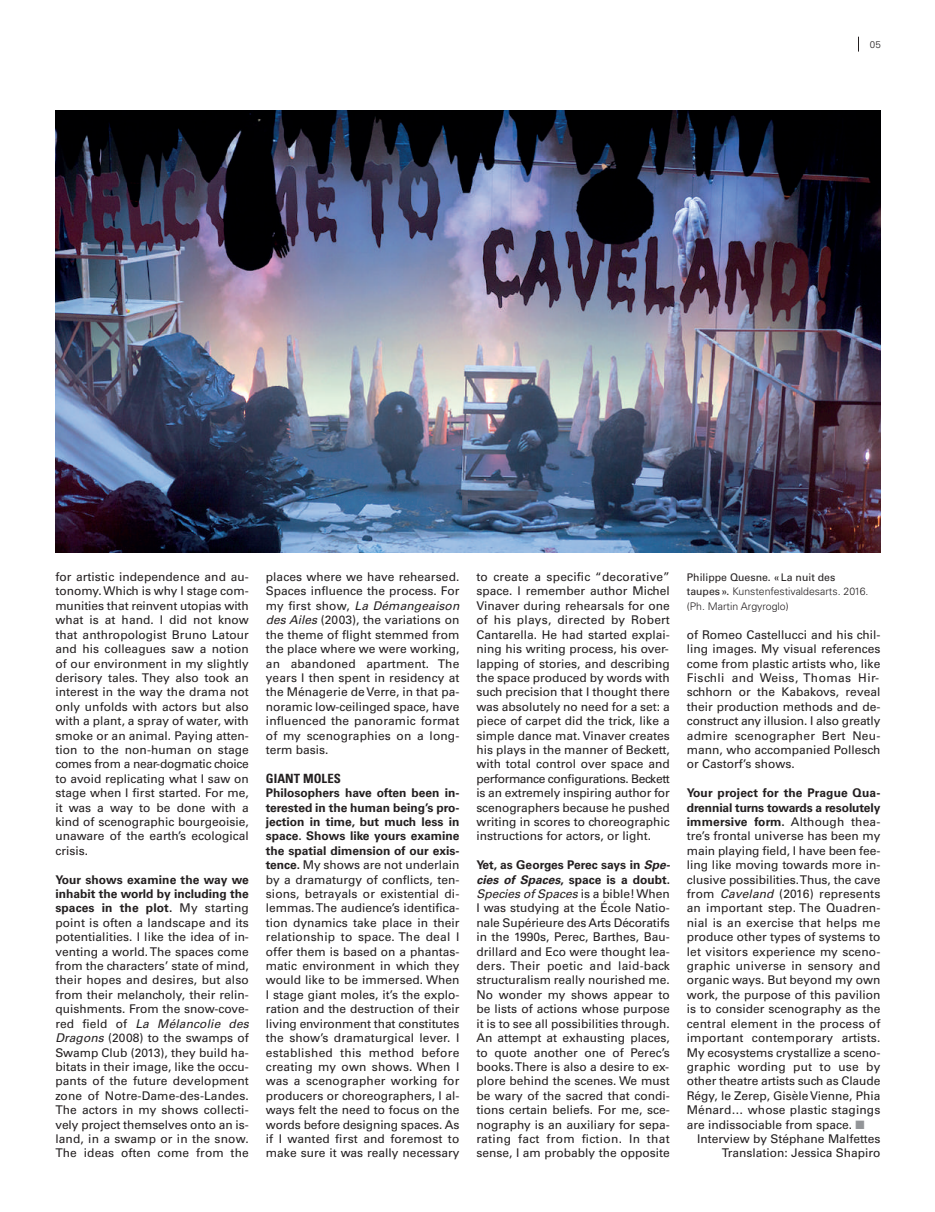
<style>
.page{position:relative;width:935px;height:1212px;background:#fff}
.page>*{position:absolute;margin:0;border:0;box-sizing:border-box;transform-origin:0 0}
.t1{font:700 condensed 12.75px "Univers LT Pro";letter-spacing:.005em;color:#231f20}
.t2{font:12px/14.4px "Univers LT Pro 55 Roman";color:#231f20;text-align:justify}
.t3{font:700 12px/14.4px "Univers LT Pro 65";color:#231f20;text-align:justify}
.t4{font:italic 12px "Univers LT Pro 55";letter-spacing:.01em;color:#231f20}
.t5{font:300 10.5px/14.4px "Univers LT Pro 45";color:#231f20}
.t6{font:10.5px "Univers LT Pro 55 Roman";color:#231f20}
.t7{font:300 9.75px "Univers LT Pro 45";color:#231f20}
.s1{font-family:"Univers LT Pro 55 Roman";font-weight:400}
.s2{font-family:"Univers LT Pro 55 Roman";font-style:normal}
.s3{font-family:"Univers LT Pro 55";font-style:italic}
.s4{font-family:"Univers LT Pro 65";font-weight:700}
.s5{font-style:italic}
.s6{color:#939598}
</style>
<div class="page">
<svg style="left:858px;top:37px;width:1px;height:15px"></svg>
<img style="left:55px;top:111px;width:825px;height:441px">
<p class="t7" style="left:870px;top:41px;width:12px">05</p>
<p class="t2" style="left:55px;top:570px;width:195px">for artistic independence and au&shy;tonomy.Which is why I stage com&shy;munities that reinvent utopias with what is at hand. I did not know that anthropologist Bruno Latour and his colleagues saw a notion of our environment in my slightly derisory tales. They also took an interest in the way the drama not only unfolds with actors but also with a plant, a spray of water, with smoke or an animal. Paying atten&shy;tion to the non-human on stage comes from a near-dogmatic choice to avoid replicating what I saw on stage when I first started. For me, it was a way to be done with a kind of scenographic bourgeoisie, unaware of the earth’s ecological crisis.</p>
<p class="t3" style="left:55px;top:873px;width:195px">Your shows examine the way we inhabit the world by including the spaces in the plot. <span class="s1">My starting</span></p>
<p class="t2" style="left:55px;top:916px;width:195px">point is often a landscape and its potentialities. I like the idea of in&shy;venting a world.The spaces come from the characters’ state of mind, their hopes and desires, but also from their melancholy, their relin&shy;quishments. From the snow-cove-</p>
<p class="t4" style="left:55px;top:1019px;width:195px"><span class="s2">red field of</span> La Mélancolie des</p>
<p class="t2" style="left:55px;top:1031px;width:195px"><span class="s3">Dragons</span> (2008) to the swamps of Swamp Club (2013), they build ha&shy;bitats in their image, like the occu&shy;pants of the future development zone of Notre-Dame-des-Landes.<br>The actors in my shows collecti&shy;vely project themselves onto an is&shy;land, in a swamp or in the snow.<br>The ideas often come from the</p>
<p class="t2" style="left:266px;top:570px;width:195px">places where we have rehearsed.<br>Spaces influence the process. For</p>
<p class="t4" style="left:266px;top:601px;width:195px"><span class="s2">my first show,</span> La Démangeaison</p>
<p class="t2" style="left:266px;top:614px;width:195px"><span class="s3">des Ailes</span> (2003), the variations on the theme of flight stemmed from the place where we were working, an abandoned apartment. The years I then spent in residency at the Ménagerie de Verre, in that pa&shy;noramic low-ceilinged space, have influenced the panoramic format of my scenographies on a long&shy;term basis.</p>
<p class="t1" style="left:266px;top:773px;width:77px">GIANT MOLES</p>
<p class="t3" style="left:266px;top:786px;width:195px">Philosophers have often been in&shy;terested in the human being’s pro&shy;jection in time, but much less in space. Shows like yours examine the spatial dimension of our exis-</p>
<p class="t2" style="left:266px;top:858px;width:195px"><span class="s4">tence.</span> My shows are not underlain by a dramaturgy of conflicts, ten&shy;sions, betrayals or existential di&shy;lemmas.The audience’s identifica&shy;tion dynamics take place in their relationship to space. The deal I offer them is based on a phantas&shy;matic environment in which they would like to be immersed. When I stage giant moles, it’s the explo&shy;ration and the destruction of their living environment that constitutes the show’s dramaturgical lever. I established this method before creating my own shows. When I was a scenographer working for producers or choreographers, I al&shy;ways felt the need to focus on the words before designing spaces. As if I wanted first and foremost to make sure it was really necessary</p>
<p class="t2" style="left:476px;top:570px;width:195px">to create a specific “decorative” space. I remember author Michel Vinaver during rehearsals for one of his plays, directed by Robert Cantarella. He had started explai&shy;ning his writing process, his over&shy;lapping of stories, and describing the space produced by words with such precision that I thought there was absolutely no need for a set: a piece of carpet did the trick, like a simple dance mat. Vinaver creates his plays in the manner of Beckett, with total control over space and performance configurations. Beckett is an extremely inspiring author for scenographers because he pushed writing in scores to choreographic instructions for actors, or light.</p>
<p class="t3" style="left:476px;top:858px;width:195px">Yet, as Georges Perec says in <span class="s5">Spe&shy;cies of Spaces</span>, space is a doubt.</p>
<p class="t4" style="left:476px;top:889px;width:195px">Species of Spaces <span class="s2">is a bible!When</span></p>
<p class="t2" style="left:476px;top:902px;width:195px">I was studying at the École Natio&shy;nale Supérieure des Arts Décoratifs in the 1990s, Perec, Barthes, Bau&shy;drillard and Eco were thought lea&shy;ders. Their poetic and laid-back structuralism really nourished me.<br>No wonder my shows appear to be lists of actions whose purpose it is to see all possibilities through.<br>An attempt at exhausting places, to quote another one of Perec’s books.There is also a desire to ex&shy;plore behind the scenes. We must be wary of the sacred that condi&shy;tions certain beliefs. For me, sce&shy;nography is an auxiliary for sepa&shy;rating fact from fiction. In that sense, I am probably the opposite</p>
<p class="t6" style="left:687px;top:573px;width:150px">Philippe Quesne. «La nuit des</p>
<p class="t5" style="left:687px;top:585px;width:183px"><span class="s1">taupes».</span> Kunstenfestivaldesarts. 2016. (Ph. Martin Argyroglo)</p>
<p class="t2" style="left:687px;top:628px;width:195px">of Romeo Castellucci and his chil&shy;ling images. My visual references come from plastic artists who, like Fischli and Weiss, Thomas Hir&shy;schhorn or the Kabakovs, reveal their production methods and de&shy;construct any illusion. I also greatly admire scenographer Bert Neu&shy;mann, who accompanied Pollesch or Castorf’s shows.</p>
<p class="t3" style="left:687px;top:786px;width:195px">Your project for the Prague Qua&shy;drennial turns towards a resolutely immersive form. <span class="s1">Although thea-</span></p>
<p class="t2" style="left:687px;top:830px;width:195px">tre’s frontal universe has been my main playing field, I have been fee&shy;ling like moving towards more in&shy;clusive possibilities.Thus, the cave from <span class="s3">Caveland</span> (2016) represents an important step. The Quadren&shy;nial is an exercise that helps me produce other types of systems to let visitors experience my sceno&shy;graphic universe in sensory and organic ways. But beyond my own work, the purpose of this pavilion is to consider scenography as the central element in the process of important contemporary artists.<br>My ecosystems crystallize a sceno&shy;graphic wording put to use by other theatre artists such as Claude Régy, le Zerep, GisèleVienne, Phia Ménard… whose plastic stagings are indissociable from space. <span class="s6">■</span></p>
<p class="t2" style="left:697px;top:1132px;width:185px;text-align:right">Interview by Stéphane Malfettes<br>Translation: Jessica Shapiro</p>
</div>
